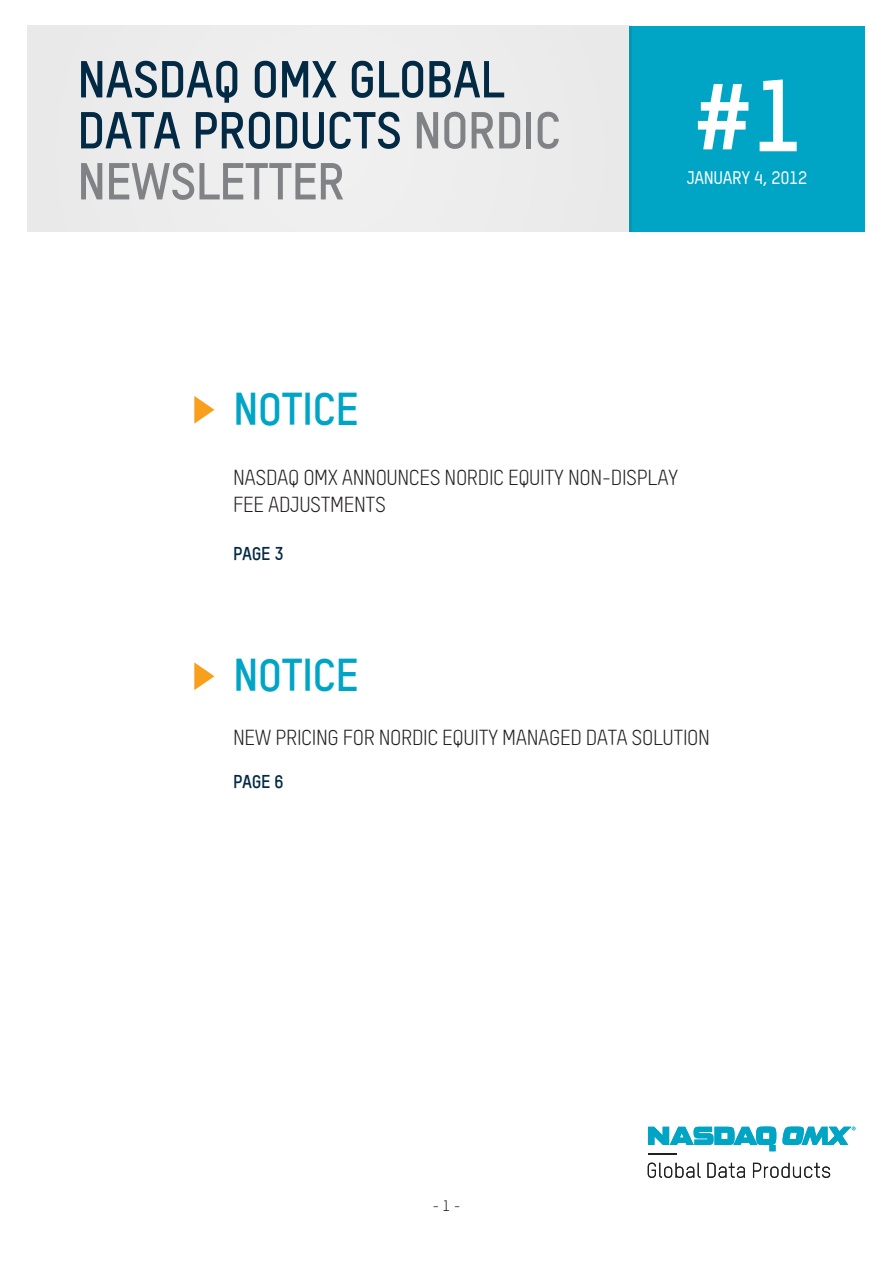
<style>
.page{position:relative;width:893px;height:1263px;background:#fff}
.page>*{position:absolute;margin:0;border:0;box-sizing:border-box;transform-origin:0 0}
.t1{font:700 100.05px "TSTARQ";color:#fff}
.t2{font:700 51px/51px "TSTARQ";letter-spacing:-.02em;color:#032a44}
.HEADER_24pt_Bold_296{font:700 45px "TSTARQ";letter-spacing:-.02em;color:#00a5c6}
.t3{font:21.15px/27px "TSTARQ";letter-spacing:-.02em;color:#231f20}
.t4{font:700 18.15px "TSTARQ";letter-spacing:-.02em;color:#032a44}
.t5{font:500 17.7px "TSTARQ";letter-spacing:-.025em;color:#fff}
.Content_heading{font:15px "TSTAR";color:#231f20}
.s1{color:#808285}
</style>
<div class="page">
<div style="left:629px;top:26px;width:235px;height:205px;background:#00a5c6"></div>
<div style="left:28px;top:26px;width:603px;height:205px;background:#ededed"></div>
<svg style="left:648px;top:1126px;width:207px;height:28px"></svg>
<svg style="left:648px;top:1162px;width:52px;height:16px"></svg>
<svg style="left:707px;top:1163px;width:38px;height:15px"></svg>
<svg style="left:753px;top:1163px;width:77px;height:15px"></svg>
<svg style="left:194px;top:396px;width:20px;height:28px"></svg>
<svg style="left:194px;top:662px;width:20px;height:28px"></svg>
<p class="t2" style="left:77px;top:49px;width:486px">NASDAQ OMX GLOBAL<br>DATA PRODUCTS <span class="s1">NORDIC<br>NEWSLETTER</span></p>
<p class="t1" style="left:690px;top:40px;width:115px">#1</p>
<p class="t5" style="left:687px;top:164px;width:122px">JANUARY 4, 2012</p>
<p class="HEADER_24pt_Bold_296" style="left:233px;top:374px;width:127px">NOTICE</p>
<p class="t3" style="left:233px;top:463px;width:447px">NASDAQ OMX ANNOUNCES NORDIC EQUITY NON-DISPLAY<br>FEE ADJUSTMENTS</p>
<p class="t4" style="left:233px;top:540px;width:52px">PAGE 3</p>
<p class="HEADER_24pt_Bold_296" style="left:233px;top:641px;width:127px">NOTICE</p>
<p class="t3" style="left:233px;top:722px;width:478px">NEW PRICING FOR NORDIC EQUITY MANAGED DATA SOLUTION</p>
<p class="t4" style="left:233px;top:768px;width:52px">PAGE 6</p>
<p class="Content_heading" style="left:432px;top:1197px;width:30px">- 1 -</p>
</div>
